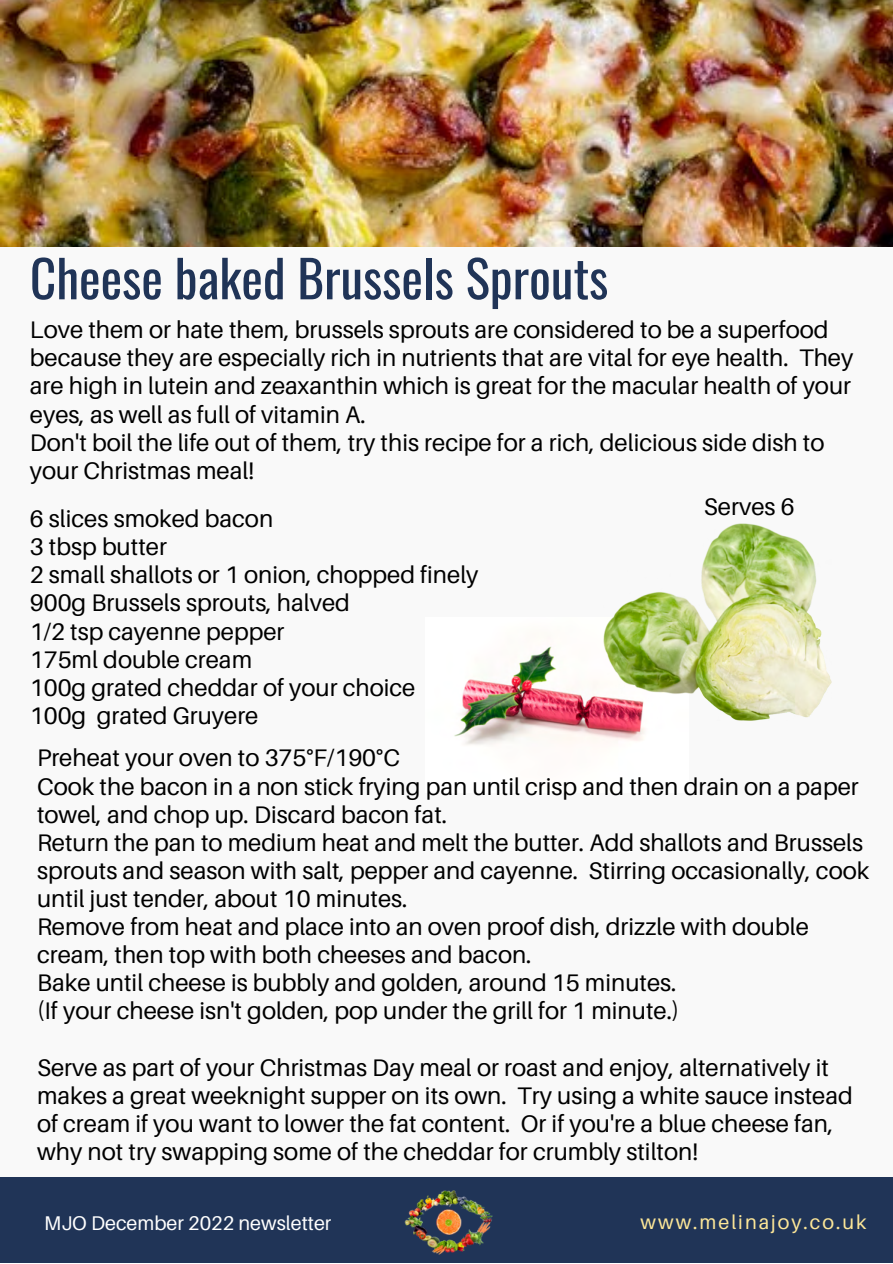
<style>
.page{position:relative;width:893px;height:1264px;background:#fff}
.page>*{position:absolute;margin:0;border:0;box-sizing:border-box;transform-origin:0 0}
.t1{font:51.15px "Oswald";color:#203457}
.t2{font:24px/28px "Aileron";color:#000}
.t3{font:19.8px "Aileron";color:#fff}
.t4{font:19.8px "Aileron";letter-spacing:.1em;color:#fde798}
</style>
<div class="page">
<div style="left:0;top:0;width:892px;height:1262px;background:#f9f9f9"></div>
<div style="left:0;top:1176px;width:892px;height:86px;background:#203457"></div>
<img style="left:0;top:0;width:892px;height:246px">
<img style="left:454px;top:646px;width:189px;height:98px">
<img style="left:404px;top:1190px;width:89px;height:65px">
<img style="left:603px;top:524px;width:228px;height:196px">
<h1 class="t1" style="left:30px;top:238px;width:580px">Cheese baked Brussels Sprouts</h1>
<p class="t2" style="left:30px;top:315px;width:825px">Love them or hate them, brussels sprouts are considered to be a superfood because they are especially rich in nutrients that are vital for eye health. They are high in lutein and zeaxanthin which is great for the macular health of your eyes, as well as full of vitamin A.<br>Don't boil the life out of them, try this recipe for a rich, delicious side dish to your Christmas meal!</p>
<p class="t2" style="left:703px;top:492px;width:92px">Serves 6</p>
<p class="t2" style="left:30px;top:504px;width:450px">6 slices smoked bacon<br>3 tbsp butter<br>2 small shallots or 1 onion, chopped finely<br>900g Brussels sprouts, halved<br>1/2 tsp cayenne pepper<br>175ml double cream<br>100g grated cheddar of your choice<br>100g grated Gruyere</p>
<p class="t2" style="left:37px;top:743px;width:833px">Preheat your oven to 375°F/190°C<br>Cook the bacon in a non stick frying pan until crisp and then drain on a paper towel, and chop up. Discard bacon fat.<br>Return the pan to medium heat and melt the butter. Add shallots and Brussels sprouts and season with salt, pepper and cayenne. Stirring occasionally, cook until just tender, about 10 minutes.<br>Remove from heat and place into an oven proof dish, drizzle with double cream, then top with both cheeses and bacon.<br>Bake until cheese is bubbly and golden, around 15 minutes.<br>(If your cheese isn't golden, pop under the grill for 1 minute.)</p>
<p class="t2" style="left:37px;top:1052px;width:817px">Serve as part of your Christmas Day meal or roast and enjoy, alternatively it makes a great weeknight supper on its own. Try using a white sauce instead of cream if you want to lower the fat content. Or if you're a blue cheese fan, why not try swapping some of the cheddar for crumbly stilton!</p>
<p class="t3" style="left:44px;top:1210px;width:289px">MJO December 2022 newsletter</p>
<p class="t4" style="left:640px;top:1209px;width:227px">www.melinajoy.co.uk</p>
</div>
